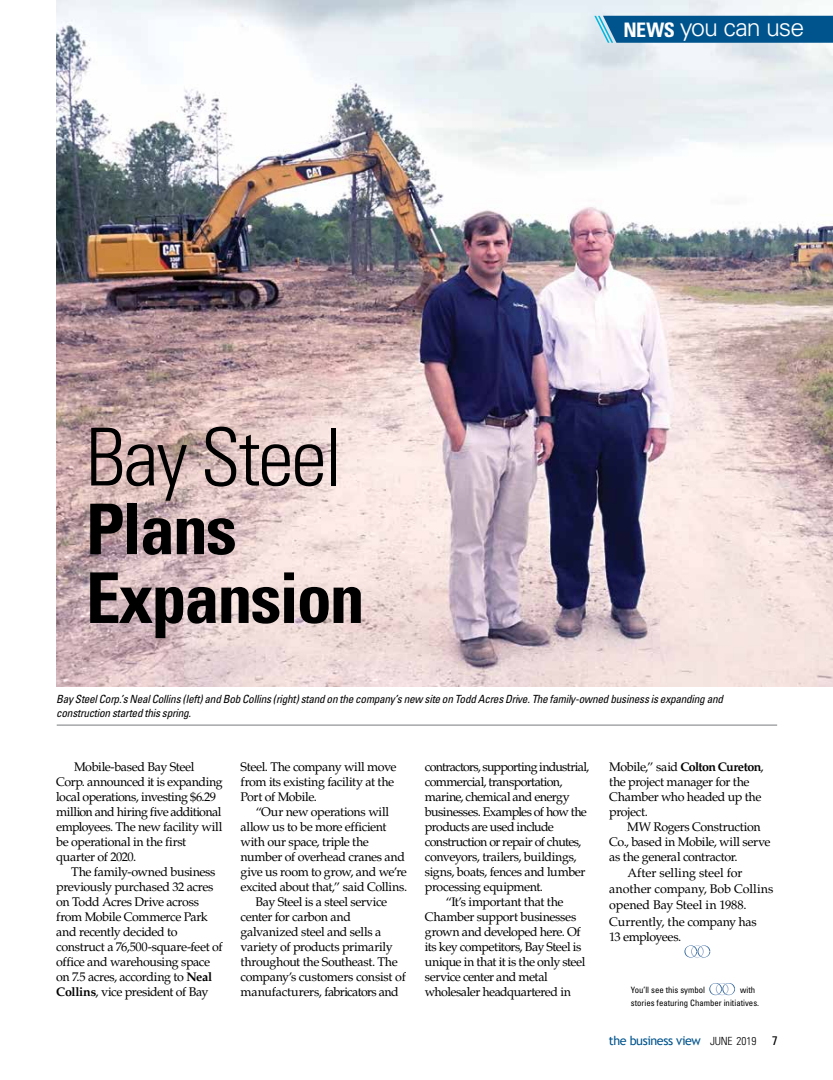
<style>
.page{position:relative;width:833px;height:1080px;background:#fff}
.page>*{position:absolute;margin:0;border:0;box-sizing:border-box;transform-origin:0 0}
.t1{font:300 condensed 80px "Univers";letter-spacing:-.03em;color:#000}
.t2{font:700 condensed 70px/68.8px "Univers";letter-spacing:-.03em;color:#000}
.t3{font:300 25px "Univers";letter-spacing:-.045em;color:#fff}
.t4{font:12.5px/15px "Palatino";letter-spacing:-.035em;color:#000}
.t5{font:12.5px/16.2px "Palatino";letter-spacing:-.005em;color:#000}
.t6{font:12.5px "Palatino";letter-spacing:-.06em;color:#000}
.t7{font:12.5px "Trebuchet MS";letter-spacing:-.035em;color:#00548d}
.t8{font:italic condensed 11.25px/13.8px "Univers";letter-spacing:-.02em;color:#000}
.t9{font:condensed 8.75px/12.5px "Univers";color:#000}
.s1{font-weight:700;font-stretch:condensed;font-size:20px}
.s2{font-weight:700}
.s3{font-family:"Univers";font-weight:300;font-stretch:condensed;font-size:11.25px;color:#000}
.s4{font-family:"Univers";font-stretch:condensed;color:#000}
</style>
<div class="page">
<img style="left:56px;top:0;width:776px;height:687px">
<svg style="left:594px;top:16px;width:238px;height:27px;background:#0d5e93"></svg>
<svg style="left:709px;top:983px;width:26px;height:12px"></svg>
<svg style="left:684px;top:945px;width:26px;height:13px"></svg>
<hr style="left:57px;top:725px;width:720px;height:1px;background:#939598">
<h1 class="t1" style="left:86px;top:409px;width:258px">Bay Steel</h1>
<h2 class="t2" style="left:86px;top:495px;width:280px">Plans<br>Expansion</h2>
<h3 class="t3" style="left:623px;top:12px;width:182px"><span class="s1">NEWS</span> you can use</h3>
<p class="t8" style="left:56px;top:692px;width:668px">Bay Steel Corp.’s Neal Collins (left) and Bob Collins (right) stand on the company’s new site on Todd Acres Drive. The family-owned business is expanding and construction started this spring.</p>
<p class="t4" style="left:56px;top:759px;width:168px;text-indent:18px">Mobile-based Bay Steel<br>Corp. announced it is expanding local operations, investing $6.29 million and hiring five additional employees. The new facility will be operational in the first quarter of 2020.</p>
<p class="t4" style="left:56px;top:864px;width:168px;text-indent:15px">The family-owned business previously purchased 32 acres on Todd Acres Drive across from Mobile Commerce Park and recently decided to construct a 76,500-square-feet of office and warehousing space on 7.5 acres, according to <span class="s2">Neal<br>Collins</span>, vice president of Bay</p>
<p class="t4" style="left:240px;top:759px;width:157px">Steel. The company will move from its existing facility at the<br>Port of Mobile.</p>
<p class="t4" style="left:256px;top:804px;width:135px">“Our new operations will</p>
<p class="t4" style="left:240px;top:819px;width:147px">allow us to be more efficient</p>
<p class="t4" style="left:240px;top:834px;width:130px">with our space, triple the</p>
<p class="t4" style="left:240px;top:849px;width:166px">number of overhead cranes and</p>
<p class="t4" style="left:240px;top:864px;width:168px">give us room to grow, and we’re</p>
<p class="t4" style="left:240px;top:879px;width:168px">excited about that,” said Collins.</p>
<p class="t4" style="left:256px;top:894px;width:133px">Bay Steel is a steel service</p>
<p class="t4" style="left:240px;top:909px;width:112px">center for carbon and</p>
<p class="t4" style="left:240px;top:924px;width:142px">galvanized steel and sells a</p>
<p class="t4" style="left:240px;top:939px;width:153px">variety of products primarily</p>
<p class="t4" style="left:240px;top:954px;width:159px">throughout the Southeast. The</p>
<p class="t4" style="left:240px;top:969px;width:167px">company’s customers consist of</p>
<p class="t4" style="left:240px;top:984px;width:160px">manufacturers, fabricators and</p>
<p class="t6" style="left:425px;top:759px;width:166px">contractors, supporting industrial,</p>
<p class="t4" style="left:425px;top:774px;width:139px">commercial, transportation,</p>
<p class="t4" style="left:425px;top:789px;width:146px">marine, chemical and energy</p>
<p class="t4" style="left:425px;top:804px;width:163px">businesses. Examples of how the</p>
<p class="t4" style="left:425px;top:819px;width:130px">products are used include</p>
<p class="t4" style="left:425px;top:834px;width:158px">construction or repair of chutes,</p>
<p class="t4" style="left:425px;top:849px;width:153px">conveyors, trailers, buildings,</p>
<p class="t4" style="left:425px;top:864px;width:162px">signs, boats, fences and lumber</p>
<p class="t4" style="left:425px;top:879px;width:120px">processing equipment.</p>
<p class="t4" style="left:445px;top:894px;width:119px">“It’s important that the</p>
<p class="t4" style="left:425px;top:909px;width:153px">Chamber support businesses</p>
<p class="t4" style="left:425px;top:924px;width:157px">grown and developed here. Of</p>
<p class="t4" style="left:425px;top:939px;width:158px">its key competitors, Bay Steel is</p>
<p class="t4" style="left:425px;top:954px;width:162px">unique in that it is the only steel</p>
<p class="t4" style="left:425px;top:969px;width:124px">service center and metal</p>
<p class="t4" style="left:425px;top:984px;width:148px">wholesaler headquartered in</p>
<p class="t4" style="left:609px;top:759px;width:156px">Mobile,” said <span class="s2">Colton Cureton</span>, the project manager for the<br>Chamber who headed up the project.</p>
<p class="t4" style="left:609px;top:819px;width:163px;text-indent:18px">MW Rogers Construction<br>Co., based in Mobile, will serve as the general contractor.</p>
<p class="t5" style="left:609px;top:865px;width:166px;text-indent:18px">After selling steel for another company, Bob Collins opened Bay Steel in 1988.<br>Currently, the company has</p>
<p class="t4" style="left:609px;top:929px;width:73px">13 employees.</p>
<p class="t9" style="left:631px;top:984px;width:76px">You’ll see this symbol</p>
<p class="t9" style="left:630px;top:984px;width:130px;text-indent:109px">with stories featuring Chamber initiatives.</p>
<p class="t7" style="left:609px;top:1033px;width:170px">the business view <span class="s3">JUNE 2019</span> <span class="s4">7</span></p>
</div>
